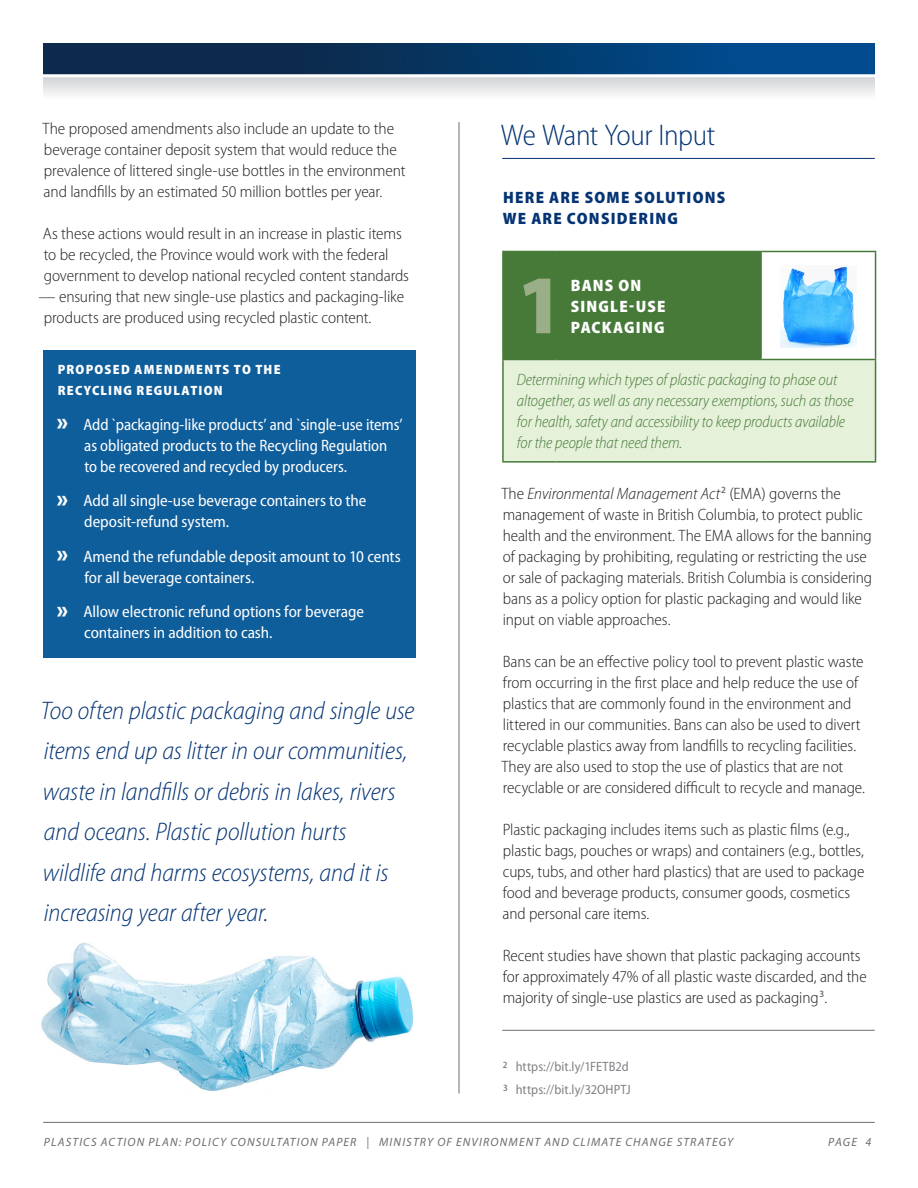
<style>
.page{position:relative;width:918px;height:1188px;background:#fff}
.page>*{position:absolute;margin:0;border:0;box-sizing:border-box;transform-origin:0 0}
._2-SubHeadline_White{font:900 semi-condensed 84px "Myriad Pro";color:#9aae87}
._1_Headline{font:300 semi-condensed 30px "Myriad Pro";letter-spacing:-.015em;color:#053474}
.Quote_Pullquote{font:italic 300 semi-condensed 25.5px/40.5px "Myriad Pro";letter-spacing:-.005em;color:#053474}
.Body{font:300 semi-condensed 16.5px/21px "Myriad Pro";letter-spacing:-.005em;color:#231f20}
.t1{font:semi-condensed 16.5px/21px "Myriad Pro";letter-spacing:-.005em;color:#fff}
.Body-2{font:italic 300 semi-condensed 16.5px/21px "Myriad Pro";letter-spacing:-.01em;color:#477a39}
._2_SubHeadline{font:900 semi-condensed 16.5px/21px "Myriad Pro";letter-spacing:.075em;color:#053474}
._2-SubHeadline_White-2{font:900 semi-condensed 16.5px/21px "Myriad Pro";letter-spacing:.075em;color:#fff}
.Body-3{font:semi-condensed 13.5px "Myriad Pro";letter-spacing:.005em;color:#808285}
._3_SubSubHeadline_Wh{font:900 semi-condensed 13.5px/21px "Myriad Pro";letter-spacing:.09em;color:#fff}
.t2{font:italic 12px "Myriad Pro";letter-spacing:.095em;color:#6c6d70}
.s1{font-weight:900;font-size:25.05px}
.s2{font-style:italic}
</style>
<div class="page">
<svg style="left:43px;top:77px;width:832px;height:18px"></svg>
<div style="left:43px;top:43px;width:832px;height:33px;background:linear-gradient(to right,#0f223c,#004d92)"></div>
<hr style="left:0;top:74px;width:918px;height:3px;background:#fff">
<hr style="left:459px;top:122px;width:1px;height:972px;background:#6c6d70">
<hr style="left:43px;top:1122px;width:832px;height:1px;background:#6c6d70">
<div style="left:43px;top:350px;width:373px;height:308px;background:#0f5e9c"></div>
<hr style="left:502px;top:158px;width:373px;height:1px;background:#053474">
<div style="left:504px;top:252px;width:256px;height:107px;background:#477a39"></div>
<div style="left:503px;top:359px;width:373px;height:103px;background:#e5f1d9"></div>
<hr style="left:502px;top:251px;width:54px;height:1px;background:#477a39">
<hr style="left:502px;top:252px;width:2px;height:107px;background:#477a39">
<hr style="left:556px;top:251px;width:205px;height:1px;background:#477a39">
<hr style="left:556px;top:252px;width:1px;height:107px;background:#477a39">
<hr style="left:761px;top:251px;width:115px;height:1px;background:#477a39">
<hr style="left:760px;top:252px;width:2px;height:107px;background:#477a39">
<hr style="left:875px;top:252px;width:1px;height:107px;background:#477a39">
<hr style="left:502px;top:359px;width:54px;height:1px;background:#477a39">
<hr style="left:502px;top:360px;width:2px;height:101px;background:#477a39">
<hr style="left:556px;top:359px;width:205px;height:1px;background:#477a39">
<hr style="left:761px;top:359px;width:115px;height:1px;background:#477a39">
<hr style="left:875px;top:360px;width:1px;height:101px;background:#477a39">
<hr style="left:502px;top:461px;width:54px;height:2px;background:#477a39">
<hr style="left:556px;top:461px;width:205px;height:2px;background:#477a39">
<hr style="left:761px;top:461px;width:115px;height:2px;background:#477a39">
<img style="left:781px;top:266px;width:76px;height:81px">
<hr style="left:502px;top:1030px;width:373px;height:1px;background:#6c6d70">
<img style="left:41px;top:943px;width:372px;height:148px">
<p class="Body" style="left:42px;top:119px;width:365px">The proposed amendments also include an update to the beverage container deposit system that would reduce the prevalence of littered single-use bottles in the environment and landfills by an estimated 50 million bottles per year.</p>
<p class="Body" style="left:43px;top:224px;width:368px">As these actions would result in an increase in plastic items to be recycled, the Province would work with the federal government to develop national recycled content standards</p>
<p class="Body" style="left:44px;top:287px;width:362px;text-indent:-5px">— ensuring that new single-use plastics and packaging-like products are produced using recycled plastic content.</p>
<p class="_3_SubSubHeadline_Wh" style="left:58px;top:359px;width:224px">PROPOSED AMENDMENTS TO THE<br>RECYCLING REGULATION</p>
<p class="t1" style="left:84px;top:414px;width:320px;text-indent:-28px"><span class="s1">»</span> Add `packaging-like products’ and `single-use items’ as obligated products to the Recycling Regulation to be recovered and recycled by producers.</p>
<p class="t1" style="left:84px;top:490px;width:284px;text-indent:-27px"><span class="s1">»</span> Add all single-use beverage containers to the deposit-refund system.</p>
<p class="t1" style="left:84px;top:546px;width:318px;text-indent:-28px"><span class="s1">»</span> Amend the refundable deposit amount to 10 cents for all beverage containers.</p>
<p class="t1" style="left:84px;top:601px;width:281px;text-indent:-27px"><span class="s1">»</span> Allow electronic refund options for beverage containers in addition to cash.</p>
<p class="Quote_Pullquote" style="left:41px;top:691px;width:375px">Too often plastic packaging and single use items end up as litter in our communities,</p>
<p class="Quote_Pullquote" style="left:43px;top:772px;width:354px">waste in landfills or debris in lakes, rivers</p>
<p class="Quote_Pullquote" style="left:43px;top:812px;width:347px">and oceans. Plastic pollution hurts wildlife and harms ecosystems, and it is increasing year after year.</p>
<p class="_1_Headline" style="left:501px;top:118px;width:216px">We Want Your Input</p>
<p class="_2_SubHeadline" style="left:503px;top:187px;width:224px">HERE ARE SOME SOLUTIONS<br>WE ARE CONSIDERING</p>
<p class="_2-SubHeadline_White" style="left:518px;top:258px;width:46px">1</p>
<p class="_2-SubHeadline_White-2" style="left:571px;top:275px;width:96px">BANS ON<br>SINGLE-USE<br>PACKAGING</p>
<p class="Body-2" style="left:517px;top:370px;width:339px">Determining which types of plastic packaging to phase out altogether, as well as any necessary exemptions, such as those for health, safety and accessibility to keep products available for the people that need them.</p>
<p class="Body" style="left:501px;top:483px;width:372px">The <span class="s2">Environmental Management Act</span><sup>2</sup> (EMA) governs the management of waste in British Columbia, to protect public health and the environment. The EMA allows for the banning of packaging by prohibiting, regulating or restricting the use or sale of packaging materials. British Columbia is considering bans as a policy option for plastic packaging and would like input on viable approaches.</p>
<p class="Body" style="left:501px;top:651px;width:365px">Bans can be an effective policy tool to prevent plastic waste from occurring in the first place and help reduce the use of plastics that are commonly found in the environment and littered in our communities. Bans can also be used to divert recyclable plastics away from landfills to recycling facilities.<br>They are also used to stop the use of plastics that are not recyclable or are considered difficult to recycle and manage.</p>
<p class="Body" style="left:503px;top:819px;width:363px">Plastic packaging includes items such as plastic films (e.g., plastic bags, pouches or wraps) and containers (e.g., bottles, cups, tubs, and other hard plastics) that are used to package food and beverage products, consumer goods, cosmetics and personal care items.</p>
<p class="Body" style="left:503px;top:945px;width:366px">Recent studies have shown that plastic packaging accounts for approximately 47% of all plastic waste discarded, and the majority of single-use plastics are used as packaging<sup>3</sup>.</p>
<p class="Body-3" style="left:503px;top:1059px;width:127px"><sup>2</sup> https://bit.ly/1FETB2d</p>
<p class="Body-3" style="left:503px;top:1082px;width:129px"><sup>3</sup> https://bit.ly/32OHPTJ</p>
<p class="t2" style="left:44px;top:1136px;width:691px">PLASTICS ACTION PLAN: POLICY CONSULTATION PAPER | MINISTRY OF ENVIRONMENT AND CLIMATE CHANGE STRATEGY</p>
<p class="t2" style="left:828px;top:1136px;width:45px">PAGE 4</p>
</div>
